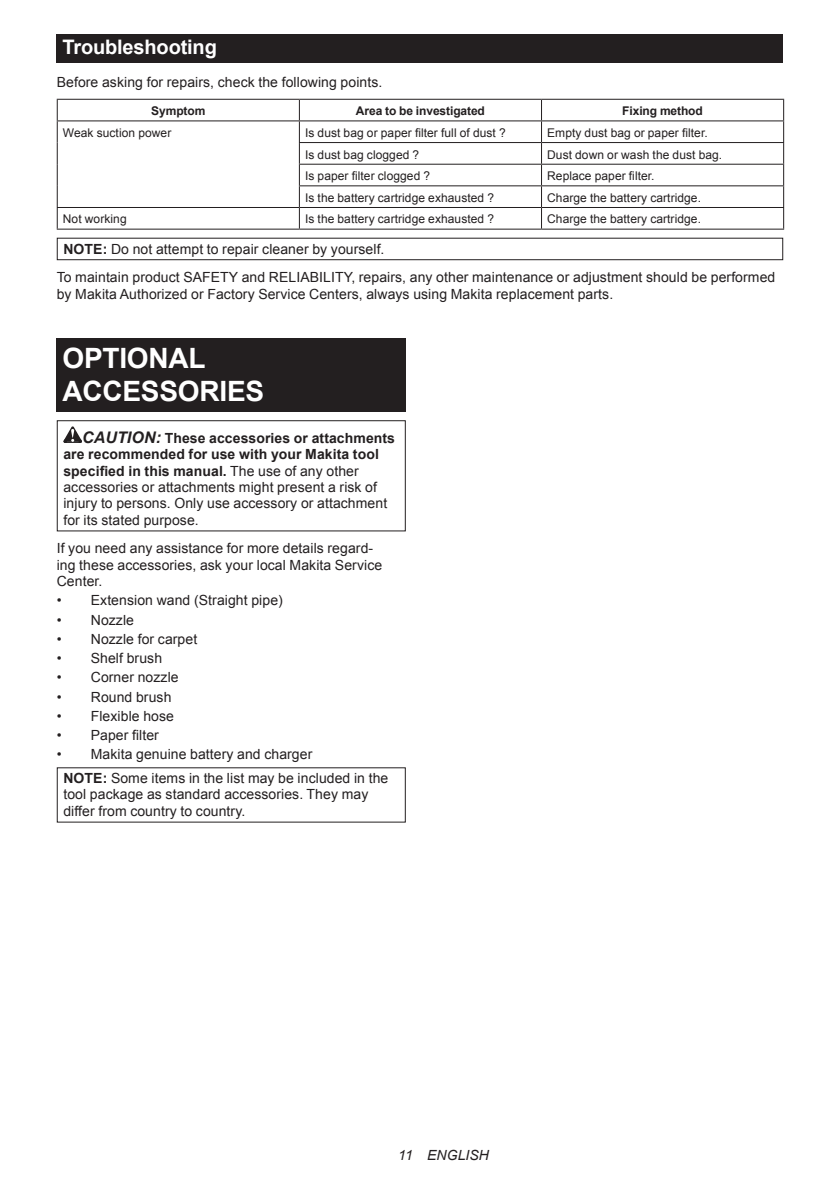
<style>
.page{position:relative;width:840px;height:1191px;background:#fff}
.page>*{position:absolute;margin:0;border:0;box-sizing:border-box;transform-origin:0 0}
.t1{font:700 28px/32.8px "Arial";letter-spacing:-.01em;color:#fff}
.t2{font:700 20px "Arial";letter-spacing:-.01em;color:#fff}
.t3{font:14px/16.4px "Arial";letter-spacing:.005em;color:#231f20}
.t4{font:italic 14px "Arial";letter-spacing:.005em;color:#231f20}
.t5{font:12px "Arial";letter-spacing:.005em;color:#231f20}
.t6{font:700 12px "Arial";letter-spacing:-.01em;color:#231f20}
.s1{font-weight:700}
.s2{font-weight:700;font-style:italic;font-size:16px}
</style>
<div class="page">
<div style="left:57px;top:34px;width:725px;height:29px;background:#231f20"></div>
<hr style="left:57px;top:99px;width:242px;height:1px;background:#231f20">
<hr style="left:299px;top:99px;width:242px;height:1px;background:#231f20">
<hr style="left:541px;top:99px;width:242px;height:1px;background:#231f20">
<hr style="left:57px;top:120px;width:242px;height:1px;background:#231f20">
<hr style="left:299px;top:120px;width:242px;height:1px;background:#231f20">
<hr style="left:541px;top:120px;width:242px;height:1px;background:#231f20">
<hr style="left:299px;top:142px;width:242px;height:1px;background:#231f20">
<hr style="left:541px;top:142px;width:242px;height:1px;background:#231f20">
<hr style="left:299px;top:164px;width:242px;height:1px;background:#231f20">
<hr style="left:541px;top:164px;width:242px;height:1px;background:#231f20">
<hr style="left:299px;top:185px;width:242px;height:1px;background:#231f20">
<hr style="left:541px;top:185px;width:242px;height:1px;background:#231f20">
<hr style="left:57px;top:207px;width:242px;height:1px;background:#231f20">
<svg style="left:57px;top:100px;width:1px;height:129px"></svg>
<hr style="left:299px;top:207px;width:242px;height:1px;background:#231f20">
<svg style="left:299px;top:100px;width:1px;height:129px"></svg>
<hr style="left:541px;top:207px;width:242px;height:1px;background:#231f20">
<hr style="left:57px;top:229px;width:242px;height:1px;background:#231f20">
<hr style="left:299px;top:229px;width:242px;height:1px;background:#231f20">
<hr style="left:541px;top:229px;width:242px;height:1px;background:#231f20">
<div style="left:57px;top:238px;width:725px;height:22px;border:1px solid #231f20"></div>
<div style="left:57px;top:338px;width:348px;height:74px;background:#231f20"></div>
<svg style="left:63px;top:426px;width:19px;height:17px"></svg>
<div style="left:57px;top:420px;width:348px;height:111px;border:1px solid #231f20"></div>
<h2 class="t2" style="left:62px;top:39px;width:156px">Troubleshooting</h2>
<p class="t3" style="left:57px;top:76px;width:327px">Before asking for repairs, check the following points.</p>
<p class="t6" style="left:151px;top:106px;width:56px">Symptom</p>
<p class="t6" style="left:356px;top:106px;width:130px">Area to be investigated</p>
<p class="t6" style="left:622px;top:106px;width:82px">Fixing method</p>
<p class="t5" style="left:63px;top:125px;width:110px">Weak suction power</p>
<p class="t5" style="left:305px;top:125px;width:202px">Is dust bag or paper filter full of dust ?</p>
<p class="t5" style="left:547px;top:125px;width:162px">Empty dust bag or paper filter.</p>
<p class="t5" style="left:305px;top:146px;width:116px">Is dust bag clogged ?</p>
<p class="t5" style="left:547px;top:150px;width:176px">Dust down or wash the dust bag.</p>
<p class="t5" style="left:305px;top:168px;width:126px">Is paper filter clogged ?</p>
<p class="t5" style="left:547px;top:168px;width:109px">Replace paper filter.</p>
<p class="t5" style="left:305px;top:190px;width:190px">Is the battery cartridge exhausted ?</p>
<p class="t5" style="left:547px;top:193px;width:155px">Charge the battery cartridge.</p>
<p class="t5" style="left:63px;top:215px;width:65px">Not working</p>
<p class="t5" style="left:305px;top:211px;width:190px">Is the battery cartridge exhausted ?</p>
<p class="t5" style="left:547px;top:215px;width:155px">Charge the battery cartridge.</p>
<p class="t3" style="left:57px;top:235px;width:719px;line-height:28.8px;text-indent:7px"><span class="s1">NOTE:</span> Do not attempt to repair cleaner by yourself.<br>To maintain product SAFETY and RELIABILITY, repairs, any other maintenance or adjustment should be performed</p>
<p class="t3" style="left:57px;top:286px;width:557px">by Makita Authorized or Factory Service Centers, always using Makita replacement parts.</p>
<h1 class="t1" style="left:62px;top:344px;width:203px">OPTIONAL<br>ACCESSORIES</h1>
<p class="t3" style="left:63px;top:431px;width:333px;text-indent:19px"><span class="s2">CAUTION:</span> <span class="s1">These accessories or attachments are recommended for use with your Makita tool specified in this manual.</span> The use of any other accessories or attachments might present a risk of injury to persons. Only use accessory or attachment for its stated purpose.</p>
<p class="t3" style="left:57px;top:541px;width:327px">If you need any assistance for more details regard&shy;ing these accessories, ask your local Makita Service<br>Center.</p>
<p class="t3" style="left:57px;top:592px;width:227px">• Extension wand (Straight pipe)</p>
<p class="t3" style="left:57px;top:611px;width:79px">• Nozzle</p>
<p class="t3" style="left:57px;top:631px;width:142px">• Nozzle for carpet</p>
<p class="t3" style="left:57px;top:650px;width:107px">• Shelf brush</p>
<p class="t3" style="left:57px;top:669px;width:123px">• Corner nozzle</p>
<p class="t3" style="left:57px;top:688px;width:116px">• Round brush</p>
<p class="t3" style="left:57px;top:708px;width:119px">• Flexible hose</p>
<p class="t3" style="left:57px;top:727px;width:104px">• Paper filter</p>
<p class="t3" style="left:63px;top:742px;width:326px;line-height:23.8px;text-indent:-7px">• Makita genuine battery and charger<br><span class="s1">NOTE:</span> Some items in the list may be included in the</p>
<p class="t3" style="left:63px;top:787px;width:306px">tool package as standard accessories. They may differ from country to country.</p>
<p class="t4" style="left:398px;top:1147px;width:92px">11 ENGLISH</p>
</div>
